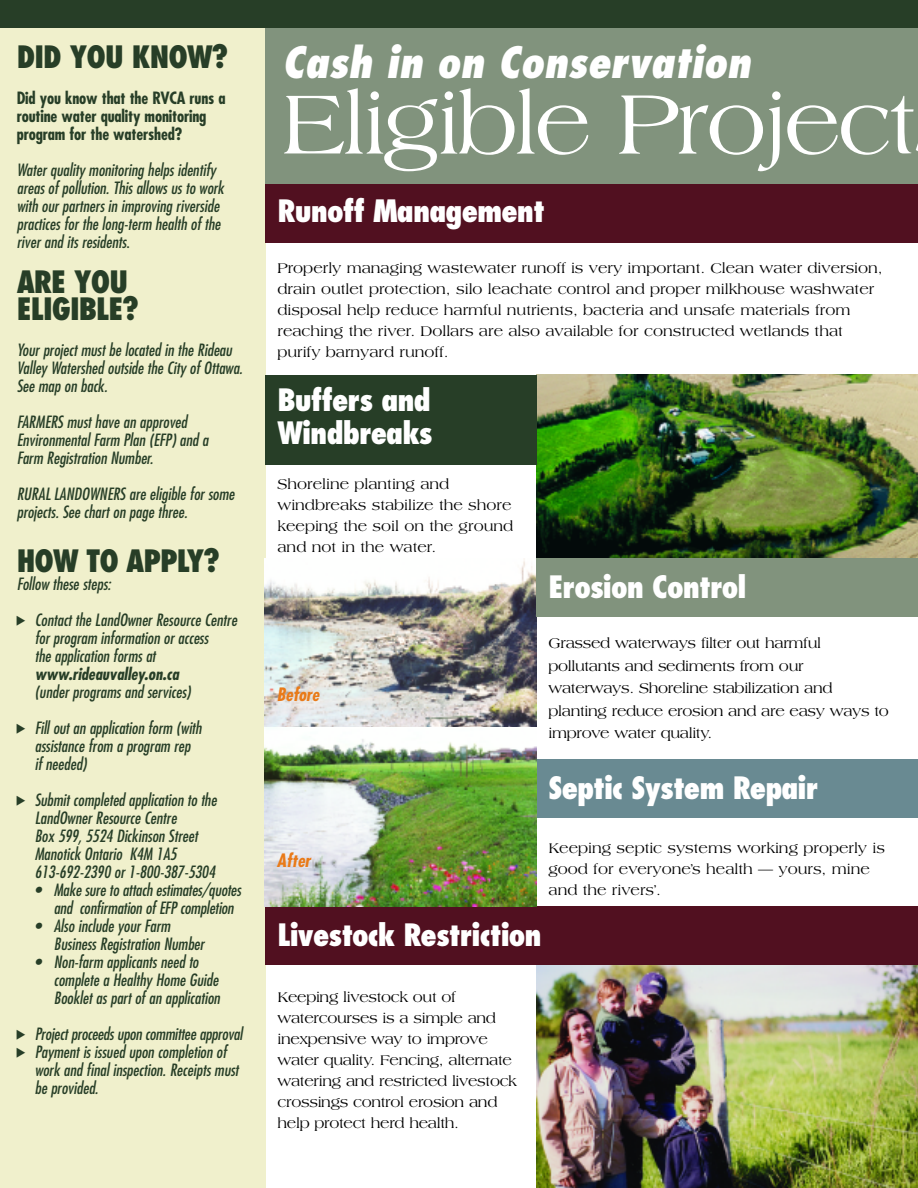
<style>
.page{position:relative;width:918px;height:1188px;background:#fff}
.page>*{position:absolute;margin:0;border:0;box-sizing:border-box;transform-origin:0 0}
.t1{font:90px "Americana";letter-spacing:-.035em;color:#fff}
.t2{font:italic 800 condensed 42px "Futura";color:#fff}
.t3{font:800 condensed 30px/33px "Futura";letter-spacing:-.03em;color:#fff}
.t4{font:800 condensed 30px/27px "Futura";letter-spacing:-.03em;color:#273e27}
.t5{font:italic 700 condensed 18px "Futura";color:#e97a18}
.t6{font:italic condensed 16.5px/18px "Futura";color:#273e27}
.t7{font:700 condensed 16.5px/18px "Futura";letter-spacing:-.01em;color:#273e27}
.t8{font:italic 700 condensed 16.5px "Futura";color:#273e27}
.t9{font:15px/21px "Americana";color:#000}
.t10{font:15px/21px "Americana";letter-spacing:-.02em;color:#000}
.s1{font-style:normal}
.s2{font-family:"Bsl Characters";font-style:normal;font-stretch:normal;font-size:13.5px}
</style>
<div class="page">
<img style="left:537px;top:965px;width:381px;height:223px">
<img style="left:537px;top:375px;width:381px;height:183px">
<div style="left:0;top:28px;width:266px;height:1160px;background:#f0f0cc"></div>
<div style="left:266px;top:24px;width:652px;height:160px;background:#81937d"></div>
<div style="left:0;top:0;width:918px;height:28px;background:#273e27"></div>
<div style="left:266px;top:906px;width:652px;height:59px;background:#511020"></div>
<div style="left:266px;top:184px;width:652px;height:59px;background:#511020"></div>
<div style="left:537px;top:760px;width:381px;height:58px;background:#698a92"></div>
<img style="left:265px;top:558px;width:272px;height:169px">
<img style="left:265px;top:727px;width:272px;height:179px">
<div style="left:266px;top:375px;width:271px;height:90px;background:#273e27"></div>
<div style="left:537px;top:558px;width:381px;height:58px;background:#81937d"></div>
<h3 class="t4" style="left:17px;top:46px;width:213px">DID YOU KNOW?</h3>
<p class="t7" style="left:17px;top:91px;width:211px">Did you know that the RVCA runs a routine water quality monitoring program for the watershed?</p>
<p class="t6" style="left:17px;top:162px;width:209px">Water quality monitoring helps identify areas of pollution. This allows us to work with our partners in improving riverside practices for the long-term health of the river and its residents<span class="s1">.</span></p>
<h3 class="t4" style="left:17px;top:271px;width:124px">ARE YOU<br>ELIGIBLE?</h3>
<p class="t6" style="left:17px;top:342px;width:227px">Your project must be located in the Rideau<br>Valley Watershed outside the City of Ottawa.<br>See map on back.</p>
<p class="t6" style="left:17px;top:414px;width:193px">FARMERS must have an approved<br>Environmental Farm Plan (EFP) and a<br>Farm Registration Number.</p>
<p class="t6" style="left:17px;top:486px;width:219px">RURAL LANDOWNERS are eligible for some projects. See chart on page three.</p>
<h3 class="t4" style="left:17px;top:550px;width:204px">HOW TO APPLY?</h3>
<p class="t6" style="left:17px;top:567px;width:222px;line-height:36px">Follow these steps:<br><span class="s2">d</span> Contact the LandOwner Resource Centre</p>
<p class="t6" style="left:35px;top:630px;width:175px">for program information or access the application forms at</p>
<p class="t8" style="left:35px;top:667px;width:146px">www.rideauvalley.on.ca</p>
<p class="t6" style="left:17px;top:675px;width:186px;line-height:36px;text-align:center">(under programs and services)<br><span class="s2">d</span> Fill out an application form (with</p>
<p class="t6" style="left:35px;top:738px;width:157px">assistance from a program rep if needed)</p>
<p class="t6" style="left:35px;top:792px;width:183px;text-indent:-18px"><span class="s2">d</span> Submit completed application to the<br>LandOwner Resource Centre<br>Box 599, 5524 Dickinson Street<br>Manotick Ontario K4M 1A5<br>613-692-2390 or 1-800-387-5304</p>
<p class="t6" style="left:54px;top:882px;width:189px;text-indent:-19px">• Make sure to attach estimates/quotes and confirmation of EFP completion</p>
<p class="t6" style="left:54px;top:918px;width:152px;text-indent:-19px">• Also include your Farm<br>Business Registration Number</p>
<p class="t6" style="left:54px;top:954px;width:168px;text-indent:-19px">• Non-farm applicants need to complete a Healthy Home Guide<br>Booklet as part of an application</p>
<p class="t6" style="left:17px;top:1026px;width:227px"><span class="s2">d</span> Project proceeds upon committee approval</p>
<p class="t6" style="left:17px;top:1044px;width:211px"><span class="s2">d</span> Payment is issued upon completion of</p>
<p class="t6" style="left:35px;top:1062px;width:205px">work and final inspection. Receipts must</p>
<p class="t6" style="left:35px;top:1080px;width:65px">be provided.</p>
<h2 class="t2" style="left:282px;top:45px;width:470px">Cash in on Conservation</h2>
<h1 class="t1" style="left:282px;top:88px;width:636px">Eligible Project</h1>
<h3 class="t3" style="left:278px;top:197px;width:269px">Runoff Management</h3>
<p class="t9" style="left:278px;top:258px;width:607px">Properly managing wastewater runoff is very important. Clean water diversion, drain outlet protection, silo leachate control and proper milkhouse washwater disposal help reduce harmful nutrients, bacteria and unsafe materials from reaching the river. Dollars are also available for constructed wetlands that purify barnyard runoff.</p>
<h3 class="t3" style="left:278px;top:386px;width:157px">Buffers and<br>Windbreaks</h3>
<p class="t9" style="left:278px;top:475px;width:237px">Shoreline planting and windbreaks stabilize the shore keeping the soil on the ground and not in the water.</p>
<h3 class="t3" style="left:549px;top:573px;width:200px">Erosion Control</h3>
<p class="t5" style="left:277px;top:686px;width:44px">Before</p>
<p class="t10" style="left:549px;top:633px;width:342px;line-height:22.5px">Grassed waterways filter out harmful pollutants and sediments from our waterways. Shoreline stabilization and planting reduce erosion and are easy ways to improve water quality.</p>
<h3 class="t3" style="left:549px;top:774px;width:272px">Septic System Repair</h3>
<p class="t5" style="left:277px;top:852px;width:35px">After</p>
<p class="t9" style="left:549px;top:838px;width:338px">Keeping septic systems working properly is good for everyone’s health — yours, mine and the rivers’.</p>
<h3 class="t3" style="left:278px;top:922px;width:266px">Livestock Restriction</h3>
<p class="t10" style="left:278px;top:987px;width:241px">Keeping livestock out of watercourses is a simple and inexpensive way to improve water quality. Fencing, alternate watering and restricted livestock crossings control erosion and help protect herd health.</p>
</div>
